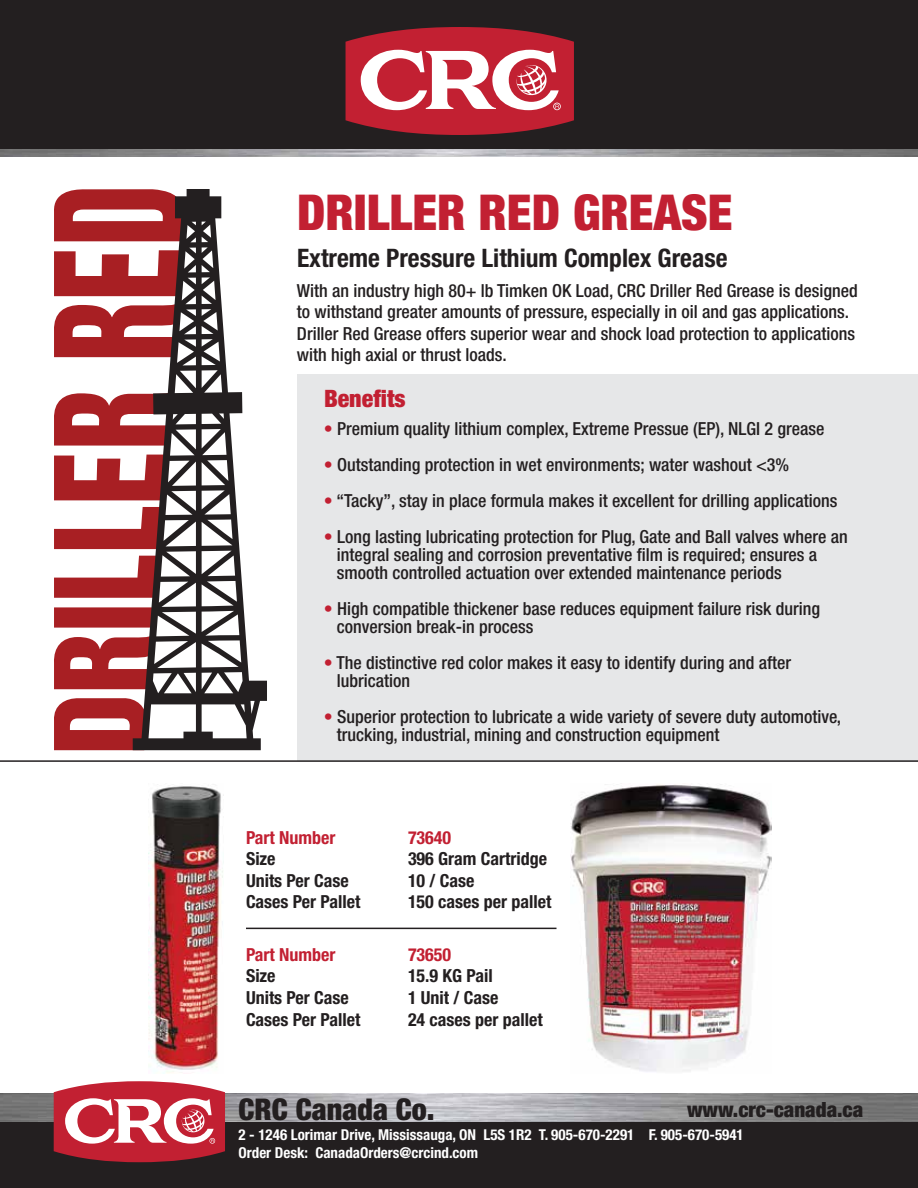
<style>
.page{position:relative;width:918px;height:1188px;background:#fff}
.page>*{position:absolute;margin:0;border:0;box-sizing:border-box;transform-origin:0 0}
.t1{font:900 condensed 49.5px "Helvetica Neue";color:#c22032}
.t2{font:900 condensed 30px "Helvetica Neue";color:#231f20}
.t3{font:700 condensed 25.5px "Helvetica Neue";color:#231f20}
.t4{font:900 condensed 24px "Helvetica Neue";color:#c22032}
.t5{font:900 condensed 21px "Helvetica Neue";color:#231f20}
.t6{font:500 condensed 18px/18px "Helvetica Neue";color:#231f20}
.t7{font:700 condensed 18px "Helvetica Neue";color:#231f20}
.t8{font:700 condensed 18px "Helvetica Neue";color:#c22032}
.t9{font:700 condensed 15px/18px "Helvetica Neue";color:#fff}
.s1{color:#c22032}
</style>
<div class="page">
<div style="left:297px;top:375px;width:621px;height:386px;background:#e6e7e8"></div>
<img style="left:570px;top:784px;width:202px;height:288px">
<img style="left:0;top:148px;width:918px;height:8px">
<div style="left:0;top:0;width:918px;height:148px;background:#231f20"></div>
<svg style="left:346px;top:27px;width:228px;height:108px;background:#c2535f"></svg>
<img style="left:0;top:1093px;width:918px;height:29px">
<div style="left:0;top:1122px;width:918px;height:66px;background:#231f20"></div>
<svg style="left:54px;top:1081px;width:171px;height:81px"></svg>
<img style="left:149px;top:784px;width:74px;height:290px">
<svg style="left:54px;top:698px;width:79px;height:52px"></svg>
<svg style="left:54px;top:637px;width:79px;height:52px"></svg>
<svg style="left:54px;top:607px;width:79px;height:21px;background:#ab272b"></svg>
<svg style="left:54px;top:577px;width:79px;height:21px;background:#ab272b"></svg>
<div style="left:54px;top:528px;width:79px;height:21px;background:#a81f23"></div>
<svg style="left:54px;top:455px;width:79px;height:45px"></svg>
<svg style="left:54px;top:393px;width:79px;height:53px"></svg>
<svg style="left:54px;top:305px;width:79px;height:52px;background:#b64346"></svg>
<svg style="left:54px;top:251px;width:79px;height:45px"></svg>
<svg style="left:54px;top:189px;width:79px;height:52px"></svg>
<svg style="left:133px;top:189px;width:134px;height:561px"></svg>
<hr style="left:246px;top:928px;width:310px;height:1px;background:#231f20">
<hr style="left:0;top:760px;width:918px;height:2px;background:#231f20">
<h1 class="t1" style="left:297px;top:182px;width:437px">DRILLER RED GREASE</h1>
<h3 class="t3" style="left:297px;top:243px;width:432px">Extreme Pressure Lithium Complex Grease</h3>
<p class="t6" style="left:297px;top:279px;width:562px;line-height:21.6px">With an industry high 80+ lb Timken OK Load, CRC Driller Red Grease is designed to withstand greater amounts of pressure, especially in oil and gas applications.<br>Driller Red Grease offers superior wear and shock load protection to applications with high axial or thrust loads.</p>
<h3 class="t4" style="left:324px;top:384px;width:83px">Benefits</h3>
<p class="t6" style="left:324px;top:419px;width:502px"><span class="s1">•</span> Premium quality lithium complex, Extreme Pressue (EP), NLGI 2 grease</p>
<p class="t6" style="left:324px;top:455px;width:467px"><span class="s1">•</span> Outstanding protection in wet environments; water washout &lt;3%</p>
<p class="t6" style="left:324px;top:491px;width:515px"><span class="s1">•</span> “Tacky”, stay in place formula makes it excellent for drilling applications</p>
<p class="t6" style="left:337px;top:527px;width:512px;text-indent:-13px"><span class="s1">•</span> Long lasting lubricating protection for Plug, Gate and Ball valves where an integral sealing and corrosion preventative film is required; ensures a smooth controlled actuation over extended maintenance periods</p>
<p class="t6" style="left:337px;top:599px;width:485px;text-indent:-13px"><span class="s1">•</span> High compatible thickener base reduces equipment failure risk during conversion break-in process</p>
<p class="t6" style="left:337px;top:653px;width:456px;text-indent:-13px"><span class="s1">•</span> The distinctive red color makes it easy to identify during and after lubrication</p>
<p class="t6" style="left:337px;top:707px;width:506px;text-indent:-13px"><span class="s1">•</span> Superior protection to lubricate a wide variety of severe duty automotive, trucking, industrial, mining and construction equipment</p>
<p class="t8" style="left:246px;top:826px;width:91px">Part Number</p>
<p class="t8" style="left:408px;top:826px;width:45px">73640</p>
<p class="t7" style="left:246px;top:848px;width:31px">Size</p>
<p class="t7" style="left:408px;top:848px;width:141px">396 Gram Cartridge</p>
<p class="t7" style="left:246px;top:870px;width:104px">Units Per Case</p>
<p class="t7" style="left:408px;top:870px;width:68px">10 / Case</p>
<p class="t7" style="left:246px;top:891px;width:116px">Cases Per Pallet</p>
<p class="t7" style="left:408px;top:891px;width:145px">150 cases per pallet</p>
<p class="t8" style="left:246px;top:943px;width:91px">Part Number</p>
<p class="t8" style="left:408px;top:943px;width:45px">73650</p>
<p class="t7" style="left:246px;top:965px;width:31px">Size</p>
<p class="t7" style="left:408px;top:965px;width:86px">15.9 KG Pail</p>
<p class="t7" style="left:246px;top:987px;width:104px">Units Per Case</p>
<p class="t7" style="left:408px;top:987px;width:92px">1 Unit / Case</p>
<p class="t7" style="left:246px;top:1008px;width:116px">Cases Per Pallet</p>
<p class="t7" style="left:408px;top:1008px;width:136px">24 cases per pallet</p>
<h2 class="t2" style="left:238px;top:1091px;width:198px">CRC Canada Co.</h2>
<p class="t9" style="left:238px;top:1125px;width:507px">2 - 1246 Lorimar Drive, Mississauga, ON L5S 1R2 T. 905-670-2291 F. 905-670-5941<br>Order Desk: CanadaOrders@crcind.com</p>
<p class="t5" style="left:687px;top:1097px;width:178px">www.crc-canada.ca</p>
</div>
